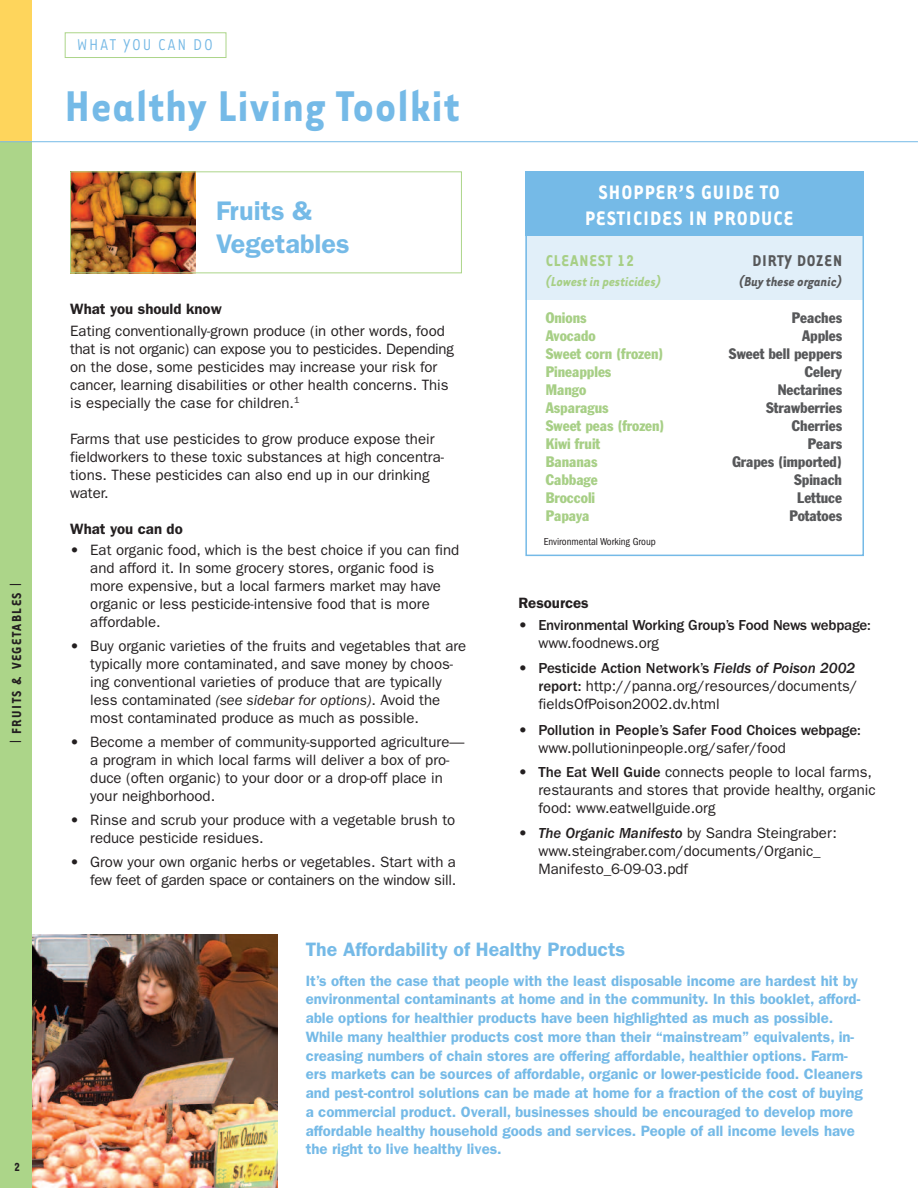
<style>
.page{position:relative;width:918px;height:1188px;background:#fff}
.page>*{position:absolute;margin:0;border:0;box-sizing:border-box;transform-origin:0 0}
.t1{font:700 49.5px "Tarzana Narrow";letter-spacing:.025em;color:#75bae7}
.t2{font:600 27px "Franklin Gothic";color:#75bae7}
.t3{font:700 22.5px "Tarzana Narrow";letter-spacing:.05em;color:#fff}
.t4{font:600 19.5px "Franklin Gothic";color:#75bae7}
.t5{font:18px "Tarzana Narrow";letter-spacing:.1em;color:#74b8e5}
.t6{font:700 18px "Tarzana Narrow";letter-spacing:.05em;color:#57585a}
.t7{font:700 18px "Tarzana Narrow";letter-spacing:.05em;color:#a7cf86}
.t8{font:15px/18px "Franklin Gothic";color:#231f20}
.t9{font:600 15px/18.8px "Franklin Gothic";color:#75bae7}
.t10{font:500 15px/18px "Franklin Gothic";letter-spacing:-.015em;color:#231f20}
.t11{font:condensed 15px/18px "Franklin Gothic";color:#57585a;text-align:right}
.t12{font:condensed 15px/18px "Franklin Gothic";color:#a7cf86}
.t13{font:600 15px "Franklin Gothic";color:#231f20}
.t14{font:italic 700 15px "Tarzana Narrow";color:#a7cf86}
.t15{font:700 15px "Tarzana Narrow";letter-spacing:.1em;color:#231f20}
.t16{font:italic 700 15px "Tarzana Narrow";color:#57585a}
.t17{font:700 13.5px "Tarzana Narrow";color:#231f20}
.t18{font:condensed 10.5px "Franklin Gothic";color:#231f20}
.s1{font-weight:800}
.s2{font-style:italic}
.s3{font-weight:400}
.s4{font-weight:500}
.s5{font-weight:500;font-style:italic}
</style>
<div class="page">
<img style="left:72px;top:173px;width:124px;height:98px">
<div style="left:70px;top:171px;width:392px;height:102px;border:1px solid #acd589"></div>
<div style="left:525px;top:171px;width:339px;height:66px;background:#75bae7"></div>
<div style="left:525px;top:236px;width:339px;height:63px;background:#e1eff9"></div>
<div style="left:0;top:142px;width:32px;height:1046px;background:#acd589"></div>
<div style="left:0;top:0;width:32px;height:142px;background:#fed55c"></div>
<img style="left:32px;top:935px;width:245px;height:253px">
<hr style="left:0;top:141px;width:918px;height:1px;background:#75bae7">
<div style="left:65px;top:32px;width:161px;height:26px;border:1px solid #acd589"></div>
<div style="left:525px;top:171px;width:339px;height:385px;border:2px solid #75bae7"></div>
<p class="t15" style="left:7px;top:744px;width:164px;rotate:-90deg">| FRUITS &amp; VEGETABLES |</p>
<p class="t17" style="left:14px;top:1159px;width:7px">2</p>
<p class="t5" style="left:77px;top:33px;width:137px">WHAT YOU CAN DO</p>
<h1 class="t1" style="left:65px;top:75px;width:396px">Healthy Living Toolkit</h1>
<h3 class="t3" style="left:598px;top:178px;width:183px">SHOPPER’S GUIDE TO</h3>
<h2 class="t2" style="left:216px;top:202px;width:97px">Fruits &amp;</h2>
<h3 class="t3" style="left:585px;top:204px;width:210px">PESTICIDES IN PRODUCE</h3>
<h2 class="t2" style="left:216px;top:234px;width:135px">Vegetables</h2>
<p class="t7" style="left:546px;top:250px;width:90px">CLEANEST 12</p>
<p class="t14" style="left:546px;top:272px;width:117px">(Lowest in pesticides)</p>
<p class="t12" style="left:546px;top:310px;width:120px">Onions<br>Avocado<br>Sweet corn (frozen)<br>Pineapples<br>Mango<br>Asparagus<br>Sweet peas (frozen)<br>Kiwi fruit<br>Bananas<br>Cabbage<br>Broccoli<br>Papaya</p>
<p class="t6" style="left:752px;top:250px;width:91px">DIRTY DOZEN</p>
<p class="t16" style="left:739px;top:272px;width:105px">(Buythese organic)</p>
<p class="t11" style="left:729px;top:310px;width:115px">Peaches<br>Apples<br>Sweet bell peppers<br>Celery<br>Nectarines<br>Strawberries<br>Cherries<br>Pears<br>Grapes (imported)<br>Spinach<br>Lettuce<br>Potatoes</p>
<p class="t13" style="left:70px;top:304px;width:153px">What you should know</p>
<p class="t8" style="left:70px;top:323px;width:385px">Eating conventionally-grown produce (in other words, food that is not organic) can expose you to pesticides. Depending on the dose, some pesticides may increase your risk for cancer, learning disabilities or other health concerns. This is especially the case for children.<sup>1</sup></p>
<p class="t8" style="left:70px;top:431px;width:375px">Farms that use pesticides to grow produce expose their fieldworkers to these toxic substances at high concentra&shy;tions. These pesticides can also end up in our drinking water.</p>
<p class="t13" style="left:70px;top:523px;width:114px">What you can do</p>
<p class="t8" style="left:90px;top:542px;width:371px;text-indent:-20px"><span class="s1">•</span> Eat organic food, which is the best choice if you can find and afford it. In some grocery stores, organic food is more expensive, but a local farmers market may have organic or less pesticide-intensive food that is more affordable.</p>
<p class="t8" style="left:90px;top:638px;width:378px;text-indent:-20px"><span class="s1">•</span> Buy organic varieties of the fruits and vegetables that are typically more contaminated, and save money by choos&shy;ing conventional varieties of produce that are typically less contaminated <span class="s2">(see sidebar for options)</span>. Avoid the most contaminated produce as much as possible.</p>
<p class="t8" style="left:90px;top:734px;width:376px;text-indent:-20px"><span class="s1">•</span> Become a member of community-supported agriculture— a program in which local farms will deliver a box of pro&shy;duce (often organic) to your door or a drop-off place in your neighborhood.</p>
<p class="t8" style="left:90px;top:812px;width:366px;text-indent:-20px"><span class="s1">•</span> Rinse and scrub your produce with a vegetable brush to reduce pesticide residues.</p>
<p class="t8" style="left:70px;top:854px;width:388px;text-align:right"><span class="s1">•</span> Grow your own organic herbs or vegetables. Start with a few feet of garden space or containers on the window sill.</p>
<p class="t18" style="left:544px;top:538px;width:114px">Environmental Working Group</p>
<p class="t13" style="left:518px;top:598px;width:72px">Resources</p>
<p class="t10" style="left:538px;top:617px;width:334px;text-indent:-20px"><span class="s1">•</span> Environmental Working Group’s Food News webpage: <span class="s3">www.foodnews.org</span></p>
<p class="t8" style="left:538px;top:660px;width:321px;text-indent:-20px"><span class="s1">•</span> <span class="s4">Pesticide Action Network’s</span> <span class="s5">Fields of Poison 2002 </span><span class="s4">report:</span> http://panna.org/resources/documents/ fieldsOfPoison2002.dv.html</p>
<p class="t10" style="left:538px;top:722px;width:324px;text-indent:-20px"><span class="s1">•</span> Pollution in People’s Safer Food Choices webpage: <span class="s3">www.pollutioninpeople.org/safer/food</span></p>
<p class="t8" style="left:538px;top:764px;width:339px;text-indent:-20px"><span class="s1">•</span> <span class="s4">The Eat Well Guide</span> connects people to local farms, restaurants and stores that provide healthy, organic food: www.eatwellguide.org</p>
<p class="t8" style="left:538px;top:825px;width:300px;text-indent:-20px"><span class="s1">•</span> <span class="s5">The Organic Manifesto</span> by Sandra Steingraber: www.steingraber.com/documents/Organic_<br>Manifesto_6-09-03.pdf</p>
<h3 class="t4" style="left:306px;top:943px;width:321px">The Affordability of Healthy Products</h3>
<p class="t9" style="left:306px;top:972px;width:559px">It’s often the case that people with the least disposable income are hardest hit by environmental contaminants at home and in the community. In this booklet, afford&shy;able options for healthier products have been highlighted as much as possible.<br>While many healthier products cost more than their “mainstream” equivalents, in&shy;creasing numbers of chain stores are offering affordable, healthier options. Farm&shy;ers markets can be sources of affordable, organic or lower-pesticide food. Cleaners and pest-control solutions can be made at home for a fraction of the cost of buying a commercial product. Overall, businesses should be encouraged to develop more affordable healthy household goods and services. People of all income levels have the right to live healthy lives.</p>
</div>
